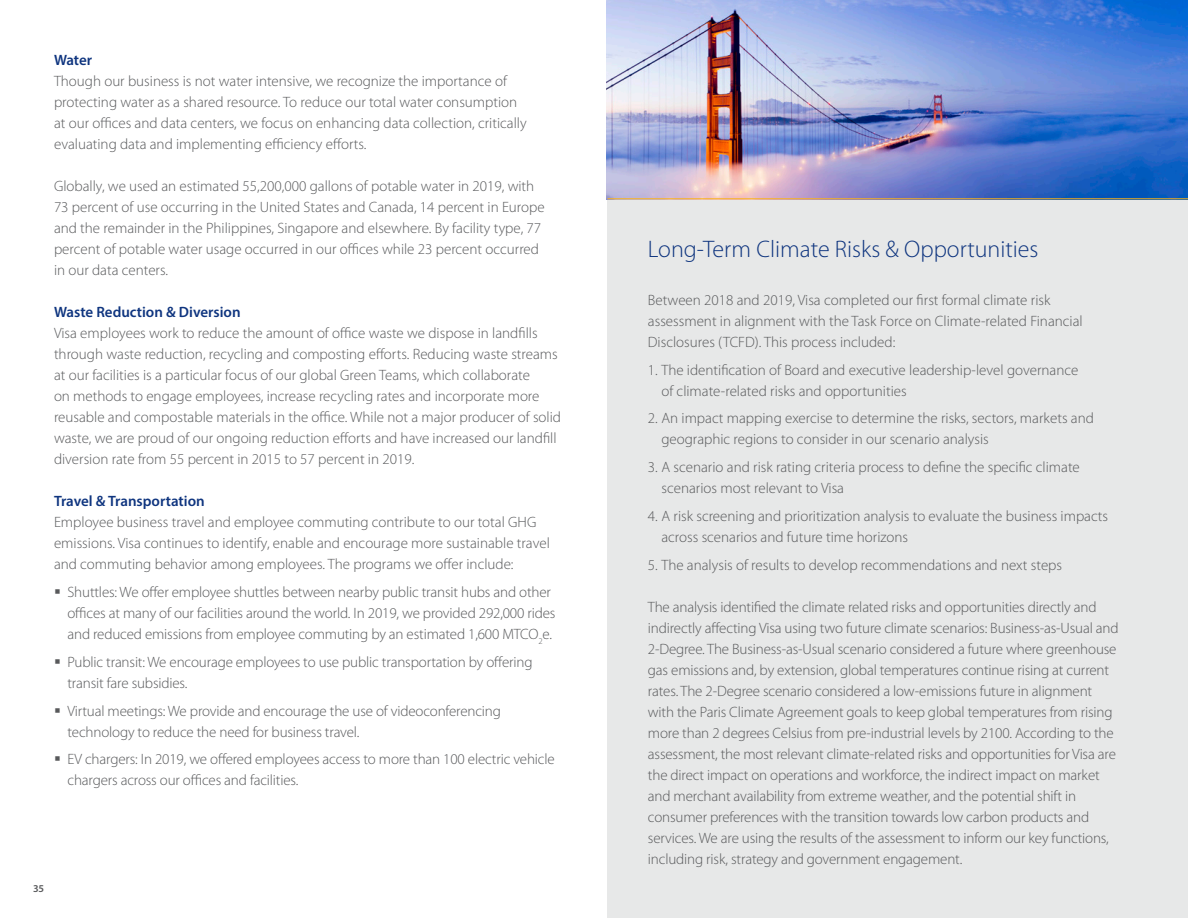
<style>
.page{position:relative;width:1188px;height:918px;background:#fff}
.page>*{position:absolute;margin:0;border:0;box-sizing:border-box;transform-origin:0 0}
.t1{font:300 24px "Myriad Pro";color:#0f357f}
.Main_Body{font:300 15px/21px "Myriad Pro";color:#58595b}
.Subhead{font:600 15px "Myriad Pro";color:#0f357f}
.t2{font:600 10.5px "Myriad Pro";color:#58595b}
</style>
<div class="page">
<div style="left:607px;top:199px;width:581px;height:719px;background:#e7e8e8"></div>
<img style="left:607px;top:0;width:581px;height:198px">
<hr style="left:607px;top:198px;width:581px;height:1px;background:#fcb315">
<h4 class="Subhead" style="left:54px;top:51px;width:40px">Water</h4>
<p class="Main_Body" style="left:54px;top:71px;width:474px">Though our business is not water intensive, we recognize the importance of protecting water as a shared resource. To reduce our total water consumption at our offices and data centers, we focus on enhancing data collection, critically evaluating data and implementing efficiency efforts.</p>
<p class="Main_Body" style="left:54px;top:176px;width:492px">Globally, we used an estimated 55,200,000 gallons of potable water in 2019, with 73 percent of use occurring in the United States and Canada, 14 percent in Europe and the remainder in the Philippines, Singapore and elsewhere. By facility type, 77 percent of potable water usage occurred in our offices while 23 percent occurred in our data centers.</p>
<h4 class="Subhead" style="left:54px;top:303px;width:188px">Waste Reduction &amp; Diversion</h4>
<p class="Main_Body" style="left:54px;top:323px;width:509px">Visa employees work to reduce the amount of office waste we dispose in landfills through waste reduction, recycling and composting efforts. Reducing waste streams at our facilities is a particular focus of our global Green Teams, which collaborate<br>on methods to engage employees, increase recycling rates and incorporate more reusable and compostable materials in the office. While not a major producer of solid waste, we are proud of our ongoing reduction efforts and have increased our landfill diversion rate from 55 percent in 2015 to 57 percent in 2019.</p>
<h4 class="Subhead" style="left:54px;top:492px;width:152px">Travel &amp; Transportation</h4>
<p class="Main_Body" style="left:54px;top:512px;width:497px">Employee business travel and employee commuting contribute to our total GHG emissions. Visa continues to identify, enable and encourage more sustainable travel and commuting behavior among employees. The programs we offer include:</p>
<p class="Main_Body" style="left:68px;top:582px;width:490px">Shuttles: We offer employee shuttles between nearby public transit hubs and other offices at many of our facilities around the world. In 2019, we provided 292,000 rides and reduced emissions from employee commuting by an estimated 1,600 MTCO<sub>2</sub>e.</p>
<p class="Main_Body" style="left:68px;top:652px;width:467px">Public transit: We encourage employees to use public transportation by offering transit fare subsidies.</p>
<p class="Main_Body" style="left:68px;top:700px;width:435px">Virtual meetings: We provide and encourage the use of videoconferencing technology to reduce the need for business travel.</p>
<p class="Main_Body" style="left:68px;top:749px;width:489px">EV chargers: In 2019, we offered employees access to more than 100 electric vehicle chargers across our offices and facilities.</p>
<p class="t2" style="left:33px;top:882px;width:13px">35</p>
<h3 class="t1" style="left:648px;top:236px;width:392px">Long-Term Climate Risks &amp; Opportunities</h3>
<p class="Main_Body" style="left:648px;top:290px;width:436px">Between 2018 and 2019, Visa completed our first formal climate risk assessment in alignment with the Task Force on Climate-related Financial<br>Disclosures (TCFD). This process included:</p>
<p class="Main_Body" style="left:661px;top:359px;width:418px;text-indent:-14px">1. The identification of Board and executive leadership-level governance of climate-related risks and opportunities</p>
<p class="Main_Body" style="left:661px;top:408px;width:434px;text-indent:-14px">2. An impact mapping exercise to determine the risks, sectors, markets and geographic regions to consider in our scenario analysis</p>
<p class="Main_Body" style="left:661px;top:457px;width:420px;text-indent:-14px">3. A scenario and risk rating criteria process to define the specific climate scenarios most relevant to Visa</p>
<p class="Main_Body" style="left:661px;top:506px;width:448px;text-indent:-14px">4. A risk screening and prioritization analysis to evaluate the business impacts across scenarios and future time horizons</p>
<p class="Main_Body" style="left:648px;top:554px;width:416px">5. The analysis of results to develop recommendations and next steps</p>
<p class="Main_Body" style="left:648px;top:596px;width:472px">The analysis identified the climate related risks and opportunities directly and indirectly affecting Visa using two future climate scenarios: Business-as-Usual and 2-Degree. The Business-as-Usual scenario considered a future where greenhouse gas emissions and, by extension, global temperatures continue rising at current rates. The 2-Degree scenario considered a low-emissions future in alignment with the Paris Climate Agreement goals to keep global temperatures from rising more than 2 degrees Celsius from pre-industrial levels by 2100. According to the assessment, the most relevant climate-related risks and opportunities for Visa are the direct impact on operations and workforce, the indirect impact on market and merchant availability from extreme weather, and the potential shift in consumer preferences with the transition towards low carbon products and services. We are using the results of the assessment to inform our key functions, including risk, strategy and government engagement.</p>
</div>
